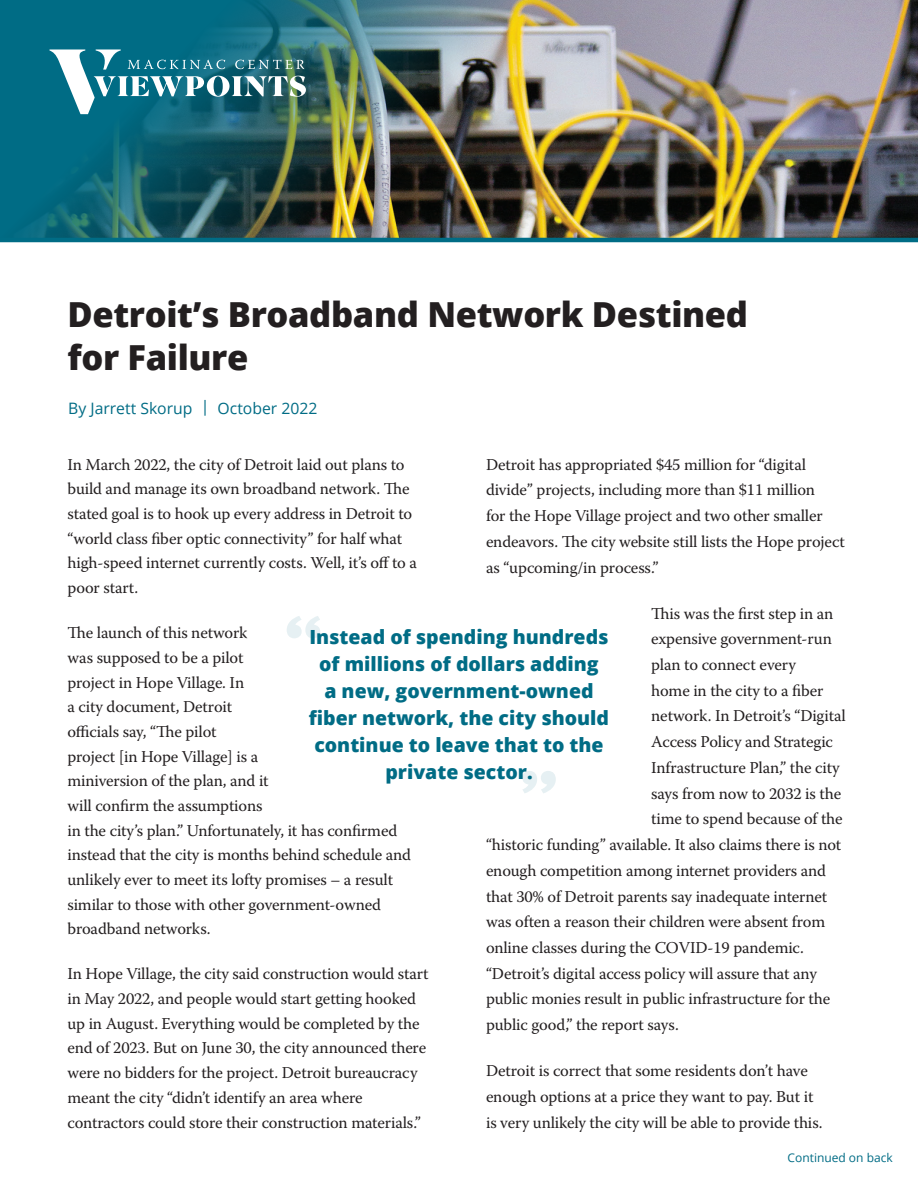
<style>
.page{position:relative;width:918px;height:1188px;background:#fff}
.page>*{position:absolute;margin:0;border:0;box-sizing:border-box;transform-origin:0 0}
._2018_Headline{font:800 34.5px/43.5px "Open Sans";letter-spacing:-.01em;color:#231f20}
.Main_para{font:800 19.5px/27px "Open Sans";color:#006c85;text-align:center}
._2018_body{font:16.5px/24.8px "Warnock Pro";letter-spacing:-.01em;color:#231f20}
._2018_Author{font:15.75px "Open Sans";color:#006c85}
._2018_Continued{font:12px "Open Sans";color:#006c85}
</style>
<div class="page">
<svg style="left:287px;top:616px;width:33px;height:22px"></svg>
<svg style="left:522px;top:771px;width:34px;height:22px"></svg>
<img style="left:0;top:0;width:918px;height:242px">
<svg style="left:49px;top:49px;width:257px;height:65px"></svg>
<p class="_2018_Headline" style="left:68px;top:291px;width:682px">Detroit’s Broadband Network Destined for Failure</p>
<p class="_2018_Author" style="left:68px;top:397px;width:251px">By Jarrett Skorup | October 2022</p>
<p class="_2018_body" style="left:486px;top:451px;width:361px;line-height:25.7px">Detroit has appropriated $45 million for “digital divide” projects, including more than $11 million<br>for the Hope Village project and two other smaller endeavors. The city website still lists the Hope project as “upcoming/in process.”</p>
<p class="_2018_body" style="left:651px;top:601px;width:184px">This was the first step in an</p>
<p class="_2018_body" style="left:651px;top:626px;width:182px">expensive government-run</p>
<p class="_2018_body" style="left:651px;top:652px;width:146px">plan to connect every</p>
<p class="_2018_body" style="left:651px;top:678px;width:174px">home in the city to a fiber</p>
<p class="_2018_body" style="left:651px;top:703px;width:196px">network. In Detroit’s “Digital</p>
<p class="_2018_body" style="left:651px;top:729px;width:183px">Access Policy and Strategic</p>
<p class="_2018_body" style="left:651px;top:755px;width:190px">Infrastructure Plan,” the city</p>
<p class="_2018_body" style="left:651px;top:781px;width:191px">says from now to 2032 is the</p>
<p class="_2018_body" style="left:651px;top:806px;width:193px">time to spend because of the</p>
<p class="_2018_body" style="left:486px;top:832px;width:357px">“historic funding” available. It also claims there is not</p>
<p class="_2018_body" style="left:486px;top:858px;width:342px">enough competition among internet providers and</p>
<p class="_2018_body" style="left:486px;top:883px;width:343px">that 30% of Detroit parents say inadequate internet</p>
<p class="_2018_body" style="left:486px;top:909px;width:341px">was often a reason their children were absent from</p>
<p class="_2018_body" style="left:486px;top:935px;width:319px">online classes during the COVID-19 pandemic.</p>
<p class="_2018_body" style="left:486px;top:961px;width:332px">“Detroit’s digital access policy will assure that any</p>
<p class="_2018_body" style="left:486px;top:986px;width:346px">public monies result in public infrastructure for the</p>
<p class="_2018_body" style="left:486px;top:1012px;width:194px">public good,” the report says.</p>
<p class="_2018_body" style="left:486px;top:1058px;width:338px;line-height:25.7px">Detroit is correct that some residents don’t have enough options at a price they want to pay. But it is very unlikely the city will be able to provide this.</p>
<p class="_2018_body" style="left:68px;top:452px;width:351px">In March 2022, the city of Detroit laid out plans to build and manage its own broadband network. The stated goal is to hook up every address in Detroit to “world class fiber optic connectivity” for half what high-speed internet currently costs. Well, it’s off to a poor start.</p>
<p class="_2018_body" style="left:68px;top:620px;width:345px">The launch of this network<br>was supposed to be a pilot<br>project in Hope Village. In<br>a city document, Detroit<br>officials say, “The pilot<br>project [in Hope Village] is a<br>miniversion of the plan, and it<br>will confirm the assumptions<br>in the city’s plan.” Unfortunately, it has confirmed instead that the city is months behind schedule and unlikely ever to meet its lofty promises – a result similar to those with other government-owned broadband networks.</p>
<p class="_2018_body" style="left:68px;top:961px;width:363px">In Hope Village, the city said construction would start in May 2022, and people would start getting hooked up in August. Everything would be completed by the end of 2023. But on June 30, the city announced there were no bidders for the project. Detroit bureaucracy meant the city “didn’t identify an area where contractors could store their construction materials.”</p>
<p class="Main_para" style="left:309px;top:623px;width:302px">Instead of spending hundreds of millions of dollars adding<br>a new, government-owned fiber network, the city should continue to leave that to the private sector.</p>
<p class="_2018_Continued" style="left:788px;top:1150px;width:107px">Continued on back</p>
</div>
